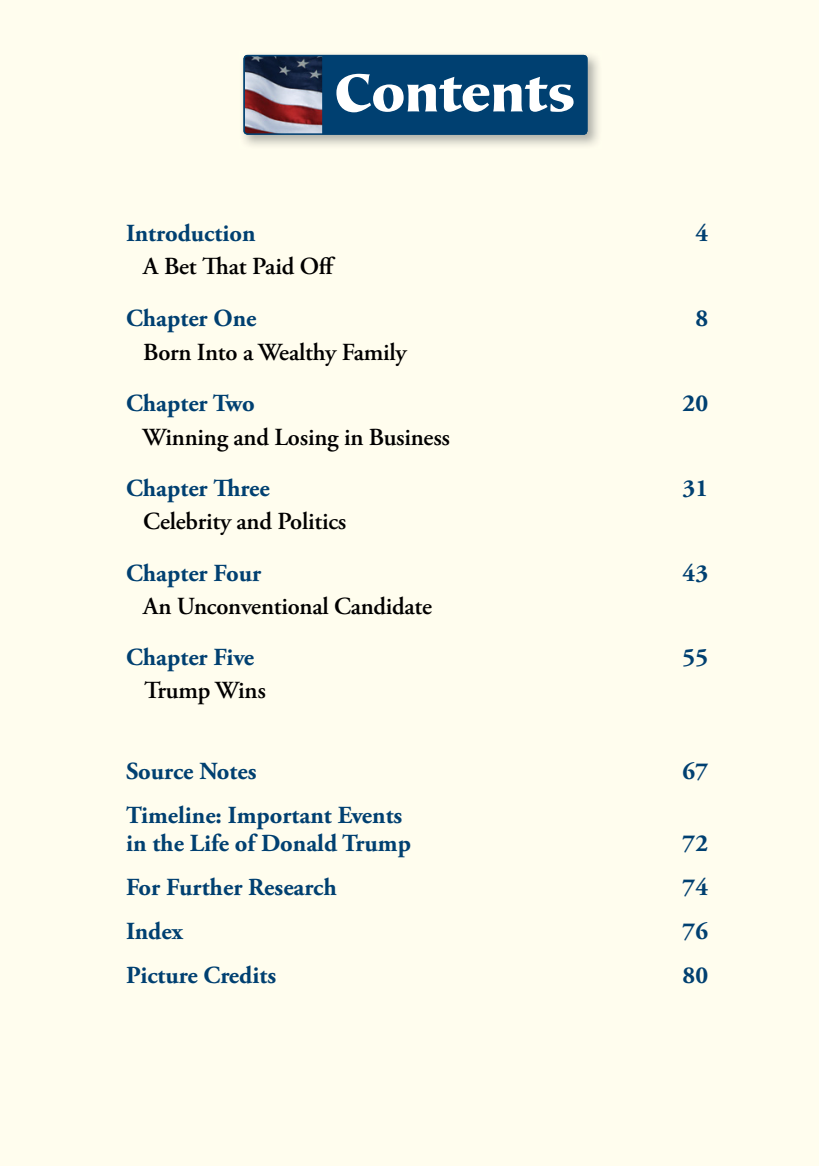
<style>
.page{position:relative;width:819px;height:1166px;background:#fffdee}
.page>*{position:absolute;margin:0;border:0;box-sizing:border-box;transform-origin:0 0}
.t1{font:900 54.25px "Mariposa Sans";color:#fff}
.t2{font:700 24.5px/28.5px "Adobe Garamond Pro";color:#004071}
.t3{font:600 24.5px "Adobe Garamond Pro";letter-spacing:-.01em;color:#000}
</style>
<div class="page">
<svg style="left:243px;top:55px;width:345px;height:80px;background:#1a4872"></svg>
<h1 class="t1" style="left:334px;top:59px;width:242px">Contents</h1>
<p class="t2" style="left:126px;top:219px;width:131px">Introduction</p>
<p class="t2" style="left:695px;top:219px;width:14px">4</p>
<p class="t3" style="left:143px;top:252px;width:194px">A Bet That Paid Off</p>
<p class="t2" style="left:126px;top:305px;width:132px">Chapter One</p>
<p class="t2" style="left:695px;top:305px;width:14px">8</p>
<p class="t3" style="left:143px;top:338px;width:265px">Born Into a Wealthy Family</p>
<p class="t2" style="left:126px;top:390px;width:130px">Chapter Two</p>
<p class="t2" style="left:683px;top:390px;width:27px">20</p>
<p class="t3" style="left:142px;top:422px;width:309px">Winning and Losing in Business</p>
<p class="t2" style="left:126px;top:474px;width:145px">Chapter Three</p>
<p class="t2" style="left:683px;top:474px;width:27px">31</p>
<p class="t3" style="left:143px;top:507px;width:205px">Celebrity and Politics</p>
<p class="t2" style="left:126px;top:559px;width:137px">Chapter Four</p>
<p class="t2" style="left:683px;top:559px;width:27px">43</p>
<p class="t3" style="left:143px;top:592px;width:291px">An Unconventional Candidate</p>
<p class="t2" style="left:126px;top:643px;width:130px">Chapter Five</p>
<p class="t2" style="left:683px;top:643px;width:27px">55</p>
<p class="t3" style="left:144px;top:676px;width:123px">Trump Wins</p>
<p class="t2" style="left:126px;top:757px;width:132px">Source Notes</p>
<p class="t2" style="left:683px;top:757px;width:27px">67</p>
<p class="t2" style="left:126px;top:801px;width:287px">Timeline: Important Events in the Life of Donald Trump</p>
<p class="t2" style="left:683px;top:829px;width:27px">72</p>
<p class="t2" style="left:126px;top:873px;width:212px">For Further Research</p>
<p class="t2" style="left:683px;top:873px;width:27px">74</p>
<p class="t2" style="left:126px;top:917px;width:58px">Index</p>
<p class="t2" style="left:683px;top:917px;width:27px">76</p>
<p class="t2" style="left:126px;top:961px;width:152px">Picture Credits</p>
<p class="t2" style="left:683px;top:961px;width:27px">80</p>
</div>
